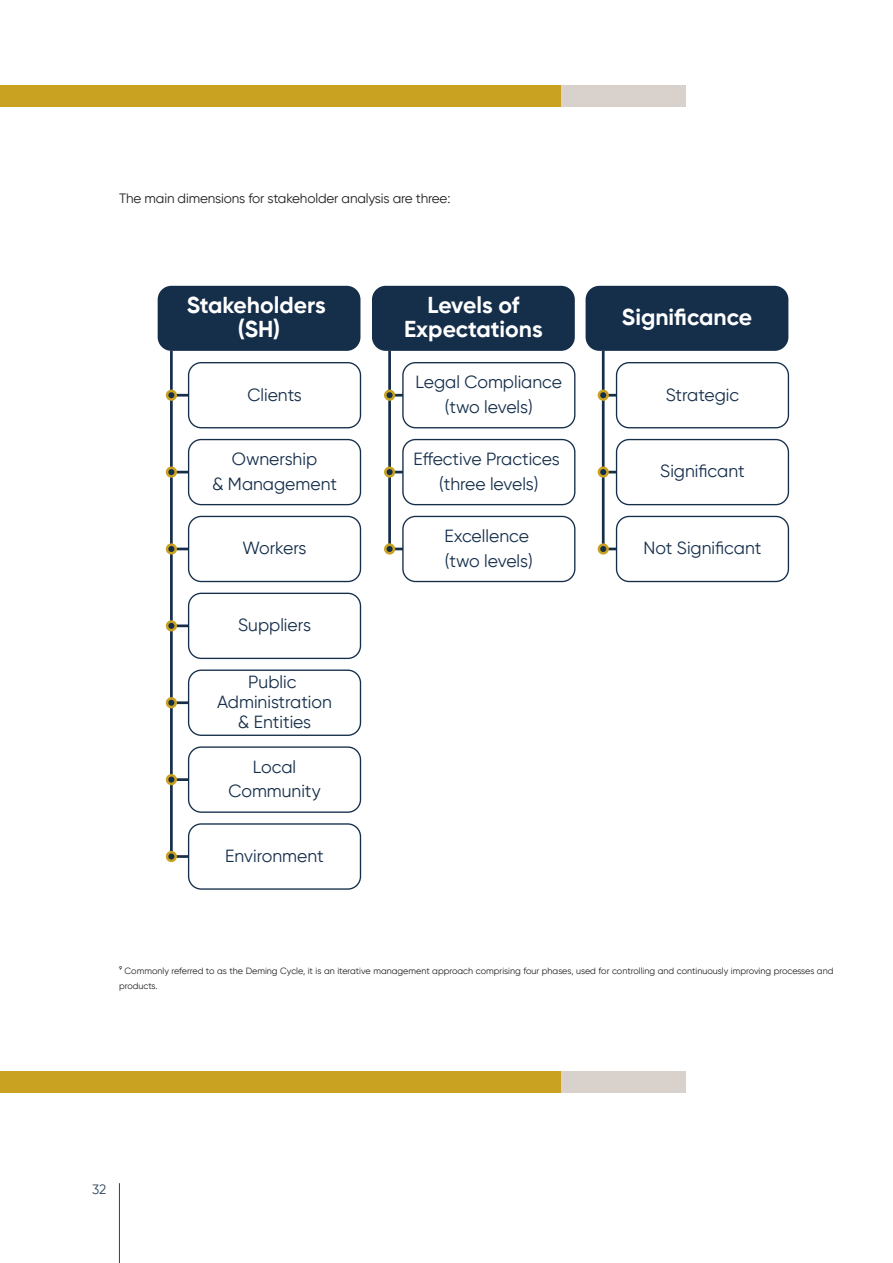
<style>
.page{position:relative;width:893px;height:1263px;background:#fff}
.page>*{position:absolute;margin:0;border:0;box-sizing:border-box;transform-origin:0 0}
.t1{font:700 22.95px/24.3px "Gilroy";color:#fff;text-align:center}
.t2{font:17.55px/24.3px "Gilroy";color:#152e4a;text-align:center}
.t3{font:13.5px "Gilroy";letter-spacing:-.01em;color:#231f20}
.t4{font:13.5px "Gilroy";color:#2c435c}
.t5{font:9px/15px "Gilroy";color:#231f20}
</style>
<div class="page">
<hr style="left:119px;top:1183px;width:1px;height:80px;background:#2c435c">
<div style="left:560px;top:85px;width:126px;height:21px;background:#d9d1cc"></div>
<div style="left:0;top:85px;width:560px;height:21px;background:#c9a221"></div>
<div style="left:560px;top:1071px;width:126px;height:22px;background:#d9d1cc"></div>
<div style="left:0;top:1071px;width:560px;height:22px;background:#c9a221"></div>
<div style="left:158px;top:286px;width:202px;height:65px;background:#152e4a;border-radius:14px"></div>
<hr style="left:170px;top:351px;width:3px;height:505px;background:#152e4a">
<hr style="left:171px;top:394px;width:33px;height:3px;background:#152e4a">
<hr style="left:171px;top:471px;width:33px;height:2px;background:#152e4a">
<hr style="left:171px;top:548px;width:33px;height:2px;background:#152e4a">
<hr style="left:171px;top:624px;width:33px;height:3px;background:#152e4a">
<hr style="left:171px;top:701px;width:33px;height:3px;background:#152e4a">
<hr style="left:171px;top:778px;width:33px;height:3px;background:#152e4a">
<hr style="left:171px;top:855px;width:33px;height:3px;background:#152e4a">
<div style="left:189px;top:363px;width:171px;height:65px;background:#fff;border-radius:13px"></div>
<div style="left:188px;top:362px;width:173px;height:66px;border:1px solid #152e4a;border-radius:13px"></div>
<div style="left:189px;top:440px;width:171px;height:65px;background:#fff;border-radius:13px"></div>
<div style="left:188px;top:439px;width:173px;height:66px;border:1px solid #152e4a;border-radius:13px"></div>
<div style="left:189px;top:516px;width:171px;height:65px;background:#fff;border-radius:13px"></div>
<div style="left:188px;top:516px;width:173px;height:66px;border:1px solid #152e4a;border-radius:13px"></div>
<div style="left:189px;top:593px;width:171px;height:65px;background:#fff;border-radius:13px"></div>
<div style="left:188px;top:593px;width:173px;height:66px;border:1px solid #152e4a;border-radius:13px"></div>
<div style="left:189px;top:670px;width:171px;height:65px;background:#fff;border-radius:13px"></div>
<div style="left:188px;top:669px;width:173px;height:67px;border:1px solid #152e4a;border-radius:13px"></div>
<div style="left:189px;top:747px;width:171px;height:65px;background:#fff;border-radius:13px"></div>
<div style="left:188px;top:746px;width:173px;height:67px;border:1px solid #152e4a;border-radius:13px"></div>
<div style="left:189px;top:824px;width:171px;height:65px;background:#fff;border-radius:13px"></div>
<div style="left:188px;top:823px;width:173px;height:67px;border:1px solid #152e4a;border-radius:13px"></div>
<svg style="left:166px;top:390px;width:11px;height:11px"></svg>
<svg style="left:166px;top:466px;width:11px;height:12px"></svg>
<svg style="left:166px;top:620px;width:11px;height:11px"></svg>
<svg style="left:166px;top:543px;width:11px;height:11px"></svg>
<svg style="left:166px;top:697px;width:11px;height:11px"></svg>
<svg style="left:166px;top:774px;width:11px;height:11px"></svg>
<svg style="left:166px;top:851px;width:11px;height:11px"></svg>
<hr style="left:388px;top:351px;width:3px;height:198px;background:#152e4a">
<hr style="left:390px;top:394px;width:32px;height:3px;background:#152e4a">
<hr style="left:390px;top:471px;width:32px;height:2px;background:#152e4a">
<hr style="left:390px;top:548px;width:32px;height:2px;background:#152e4a">
<svg style="left:384px;top:390px;width:11px;height:11px"></svg>
<svg style="left:384px;top:466px;width:11px;height:12px"></svg>
<svg style="left:384px;top:543px;width:11px;height:11px"></svg>
<hr style="left:602px;top:351px;width:3px;height:198px;background:#152e4a">
<hr style="left:603px;top:394px;width:32px;height:3px;background:#152e4a">
<hr style="left:603px;top:471px;width:32px;height:2px;background:#152e4a">
<hr style="left:603px;top:548px;width:32px;height:2px;background:#152e4a">
<svg style="left:598px;top:390px;width:11px;height:11px"></svg>
<svg style="left:598px;top:466px;width:11px;height:12px"></svg>
<svg style="left:598px;top:543px;width:11px;height:11px"></svg>
<div style="left:372px;top:286px;width:203px;height:65px;background:#152e4a;border-radius:14px"></div>
<div style="left:586px;top:286px;width:202px;height:65px;background:#152e4a;border-radius:14px"></div>
<div style="left:403px;top:363px;width:172px;height:65px;background:#fff;border-radius:13px"></div>
<div style="left:402px;top:362px;width:173px;height:66px;border:1px solid #152e4a;border-radius:13px"></div>
<div style="left:616px;top:363px;width:172px;height:65px;background:#fff;border-radius:13px"></div>
<div style="left:616px;top:362px;width:173px;height:66px;border:1px solid #152e4a;border-radius:13px"></div>
<div style="left:403px;top:440px;width:172px;height:65px;background:#fff;border-radius:13px"></div>
<div style="left:402px;top:439px;width:173px;height:66px;border:1px solid #152e4a;border-radius:13px"></div>
<div style="left:616px;top:440px;width:172px;height:65px;background:#fff;border-radius:13px"></div>
<div style="left:616px;top:439px;width:173px;height:66px;border:1px solid #152e4a;border-radius:13px"></div>
<div style="left:403px;top:516px;width:172px;height:65px;background:#fff;border-radius:13px"></div>
<div style="left:402px;top:516px;width:173px;height:66px;border:1px solid #152e4a;border-radius:13px"></div>
<div style="left:616px;top:516px;width:172px;height:65px;background:#fff;border-radius:13px"></div>
<div style="left:616px;top:516px;width:173px;height:66px;border:1px solid #152e4a;border-radius:13px"></div>
<p class="t3" style="left:119px;top:190px;width:333px">The main dimensions for stakeholder analysis are three:</p>
<p class="t1" style="left:187px;top:293px;width:140px">Stakeholders (SH)</p>
<p class="t2" style="left:247px;top:382px;width:56px">Clients</p>
<p class="t2" style="left:212px;top:447px;width:126px">Ownership<br>&amp; Management</p>
<p class="t2" style="left:243px;top:536px;width:65px">Workers</p>
<p class="t2" style="left:238px;top:613px;width:74px">Suppliers</p>
<p class="t2" style="left:217px;top:671px;width:116px;line-height:20.2px">Public<br>Administration &amp; Entities</p>
<p class="t2" style="left:228px;top:754px;width:94px">Local<br>Community</p>
<p class="t2" style="left:225px;top:843px;width:100px">Environment</p>
<p class="t1" style="left:404px;top:293px;width:140px">Levels of<br>Expectations</p>
<p class="t2" style="left:416px;top:370px;width:148px">Legal Compliance (two levels)</p>
<p class="t2" style="left:414px;top:447px;width:148px">Effective Practices (three levels)</p>
<p class="t2" style="left:444px;top:524px;width:90px;text-align:left">Excellence (two levels)</p>
<p class="t1" style="left:622px;top:305px;width:132px">Significance</p>
<p class="t2" style="left:666px;top:382px;width:75px">Strategic</p>
<p class="t2" style="left:660px;top:459px;width:86px">Significant</p>
<p class="t2" style="left:643px;top:536px;width:119px">Not Significant</p>
<p class="t5" style="left:119px;top:963px;width:716px">9 Commonly referred to as the Deming Cycle, it is an iterative management approach comprising four phases, used for controlling and continuously improving processes and products.</p>
<p class="t4" style="left:92px;top:1181px;width:16px">32</p>
</div>
